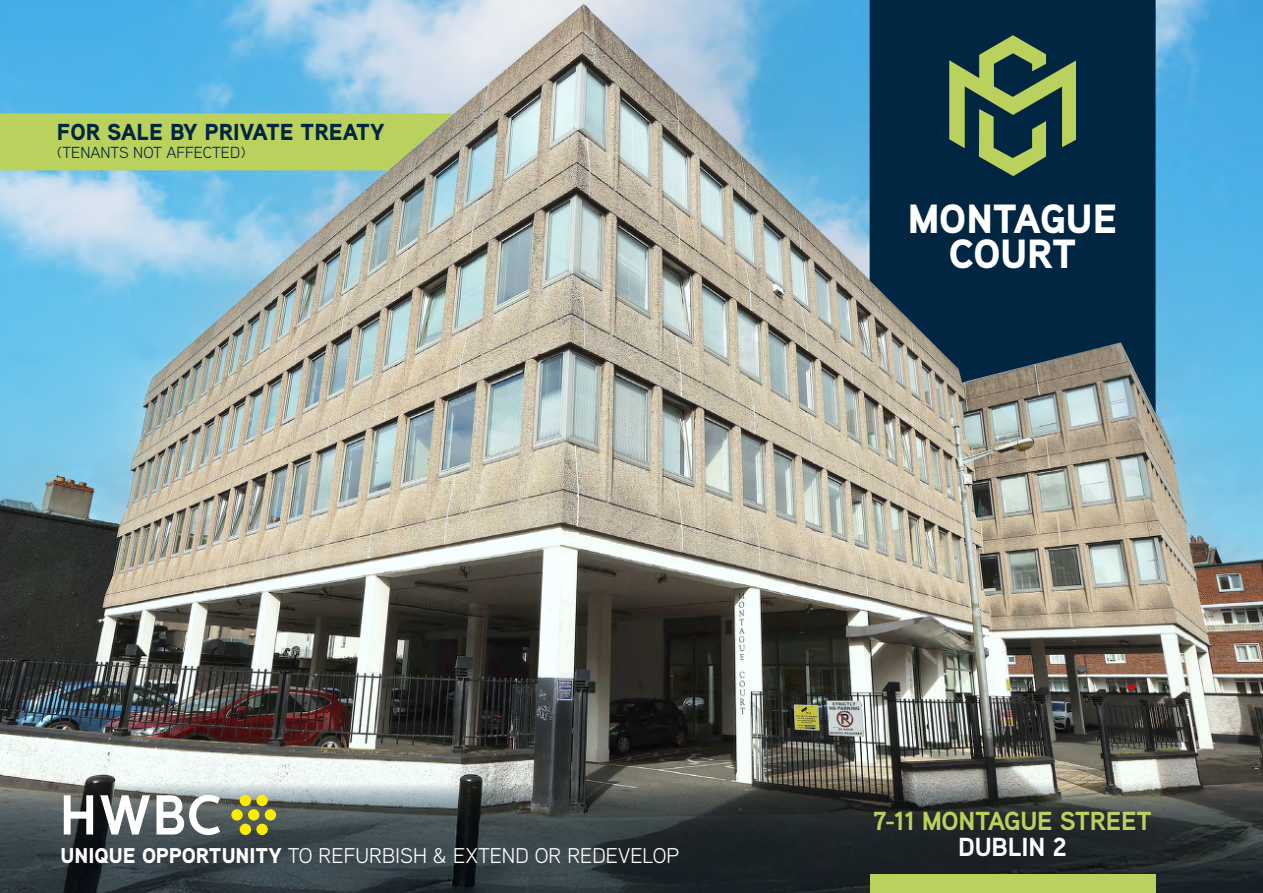
<style>
.page{position:relative;width:1263px;height:893px;background:#fff}
.page>*{position:absolute;margin:0;border:0;box-sizing:border-box;transform-origin:0 0}
.t1{font:900 40.8px/34.5px "Aaux Next";color:#fff;text-align:center}
.t2{font:700 26.1px "Aaux Next";letter-spacing:-.01em;color:#bbd15d}
.t3{font:700 26.1px "Aaux Next";letter-spacing:-.01em;color:#fff}
.t4{font:900 23.1px "Aaux Next";color:#002641}
.t5{font:21.3px "Aaux Next";color:#fff}
.t6{font:16.05px "Aaux Next";color:#002641}
.s1{font-weight:900}
</style>
<div class="page">
<img style="left:0;top:0;width:1263px;height:783px">
<svg style="left:0;top:783px;width:1263px;height:110px;background:#3a4143"></svg>
<svg style="left:870px;top:0;width:285px;height:414px;background:#1c3b4f"></svg>
<svg style="left:949px;top:35px;width:127px;height:141px;background:#4c6b4c"></svg>
<div style="left:870px;top:874px;width:285px;height:19px;background:#bbd15d"></div>
<svg style="left:0;top:113px;width:454px;height:57px;background:#b8cc61"></svg>
<div style="left:256px;top:795px;width:12px;height:11px;background:#ffeb00;border-radius:50%"></div>
<div style="left:240px;top:795px;width:11px;height:11px;background:#ffeb00;border-radius:50%"></div>
<div style="left:256px;top:824px;width:12px;height:11px;background:#ffeb00;border-radius:50%"></div>
<div style="left:240px;top:824px;width:11px;height:11px;background:#ffeb00;border-radius:50%"></div>
<div style="left:231px;top:809px;width:12px;height:12px;background:#ffeb00;border-radius:50%"></div>
<div style="left:248px;top:809px;width:11px;height:12px;background:#ffeb00;border-radius:50%"></div>
<div style="left:265px;top:809px;width:11px;height:12px;background:#ffeb00;border-radius:50%"></div>
<svg style="left:64px;top:795px;width:29px;height:39px"></svg>
<svg style="left:100px;top:795px;width:50px;height:39px"></svg>
<svg style="left:157px;top:795px;width:63px;height:40px"></svg>
<p class="t4" style="left:57px;top:116px;width:329px">FOR SALE BY PRIVATE TREATY</p>
<p class="t6" style="left:57px;top:141px;width:190px">(TENANTS NOT AFFECTED)</p>
<h1 class="t1" style="left:908px;top:201px;width:210px">MONTAGUE<br>COURT</h1>
<p class="t5" style="left:61px;top:841px;width:620px"><span class="s1">UNIQUE OPPORTUNITY</span> TO REFURBISH &amp; EXTEND OR REDEVELOP</p>
<p class="t2" style="left:873px;top:803px;width:280px">7-11 MONTAGUE STREET</p>
<p class="t3" style="left:958px;top:829px;width:110px">DUBLIN 2</p>
</div>
